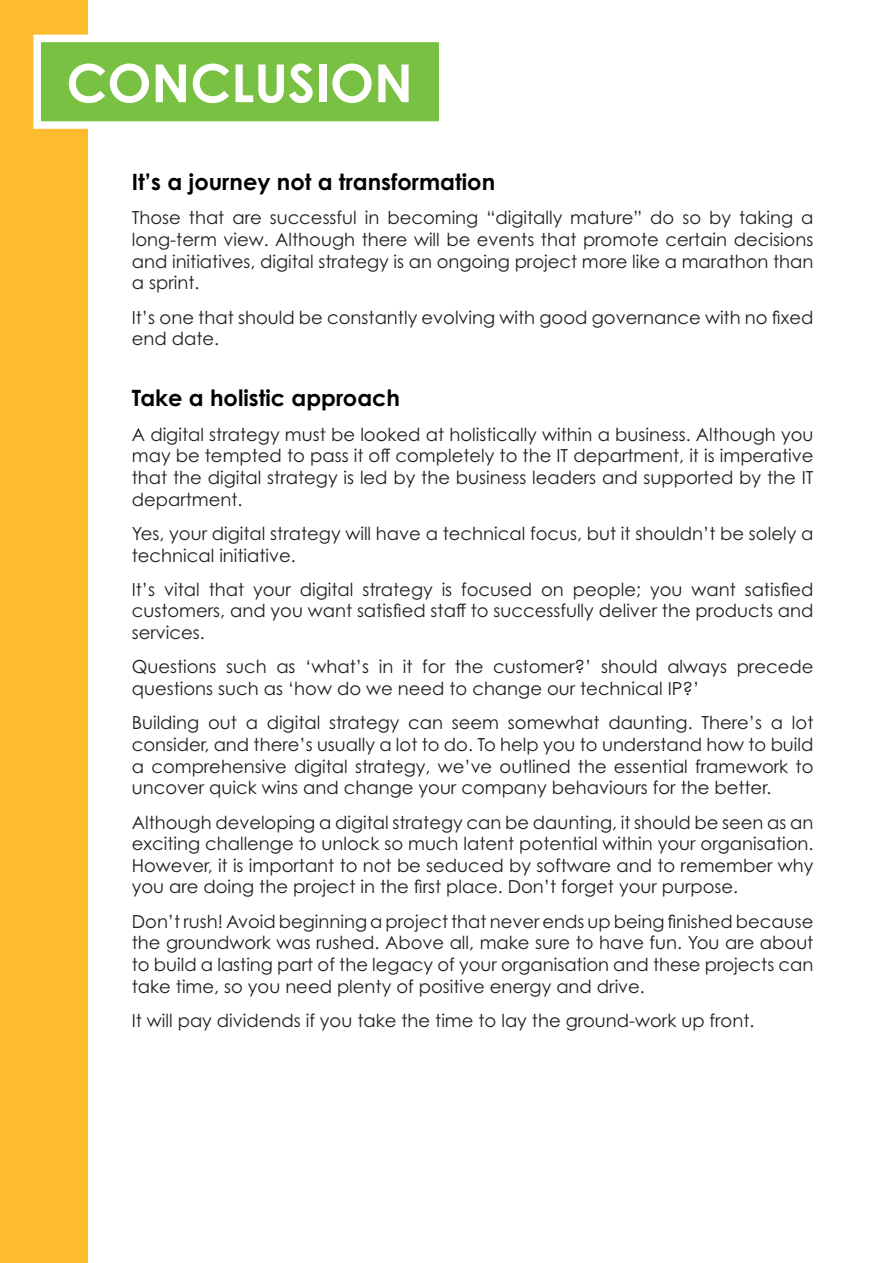
<style>
.page{position:relative;width:893px;height:1263px;background:#fff}
.page>*{position:absolute;margin:0;border:0;box-sizing:border-box;transform-origin:0 0}
.t1{font:700 52.5px "Century Gothic Pro";color:#fff}
.t2{font:700 22.5px "Century Gothic Pro";color:#000}
.t3{font:18px/21.6px "Century Gothic Pro";color:#231f20;text-align:justify}
</style>
<div class="page">
<div style="left:0;top:0;width:87px;height:1263px;background:#fdbb2e"></div>
<div style="left:33px;top:35px;width:413px;height:94px;background:#79c142;border:8px solid #fff"></div>
<p class="t1" style="left:66px;top:50px;width:348px">CONCLUSION</p>
<p class="t2" style="left:132px;top:168px;width:365px">It’s a journey not a transformation</p>
<p class="t3" style="left:132px;top:207px;width:683px">Those that are successful in becoming “digitally mature” do so by taking a long-term view. Although there will be events that promote certain decisions and initiatives, digital strategy is an ongoing project more like a marathon than a sprint.</p>
<p class="t3" style="left:132px;top:306px;width:683px">It’s one that should be constantly evolving with good governance with no fixed end date.</p>
<p class="t2" style="left:132px;top:384px;width:270px">Take a holistic approach</p>
<p class="t3" style="left:132px;top:423px;width:683px">A digital strategy must be looked at holistically within a business. Although you may be tempted to pass it off completely to the IT department, it is imperative that the digital strategy is led by the business leaders and supported by the IT department.</p>
<p class="t3" style="left:132px;top:522px;width:683px">Yes, your digital strategy will have a technical focus, but it shouldn’t be solely a technical initiative.</p>
<p class="t3" style="left:132px;top:578px;width:683px">It’s vital that your digital strategy is focused on people; you want satisfied customers, and you want satisfied staff to successfully deliver the products and services.</p>
<p class="t3" style="left:132px;top:656px;width:683px">Questions such as ‘what’s in it for the customer?’ should always precede questions such as ‘how do we need to change our technical IP?’</p>
<p class="t3" style="left:132px;top:712px;width:683px">Building out a digital strategy can seem somewhat daunting. There’s a lot consider, and there’s usually a lot to do. To help you to understand how to build a comprehensive digital strategy, we’ve outlined the essential framework to uncover quick wins and change your company behaviours for the better.</p>
<p class="t3" style="left:132px;top:811px;width:683px">Although developing a digital strategy can be daunting, it should be seen as an exciting challenge to unlock so much latent potential within your organisation.<br>However, it is important to not be seduced by software and to remember why you are doing the project in the first place. Don’t forget your purpose.</p>
<p class="t3" style="left:132px;top:910px;width:683px">Don’t rush! Avoid beginning a project that never ends up being finished because the groundwork was rushed. Above all, make sure to have fun. You are about to build a lasting part of the legacy of your organisation and these projects can take time, so you need plenty of positive energy and drive.</p>
<p class="t3" style="left:132px;top:1009px;width:624px">It will pay dividends if you take the time to lay the ground-work up front.</p>
</div>
